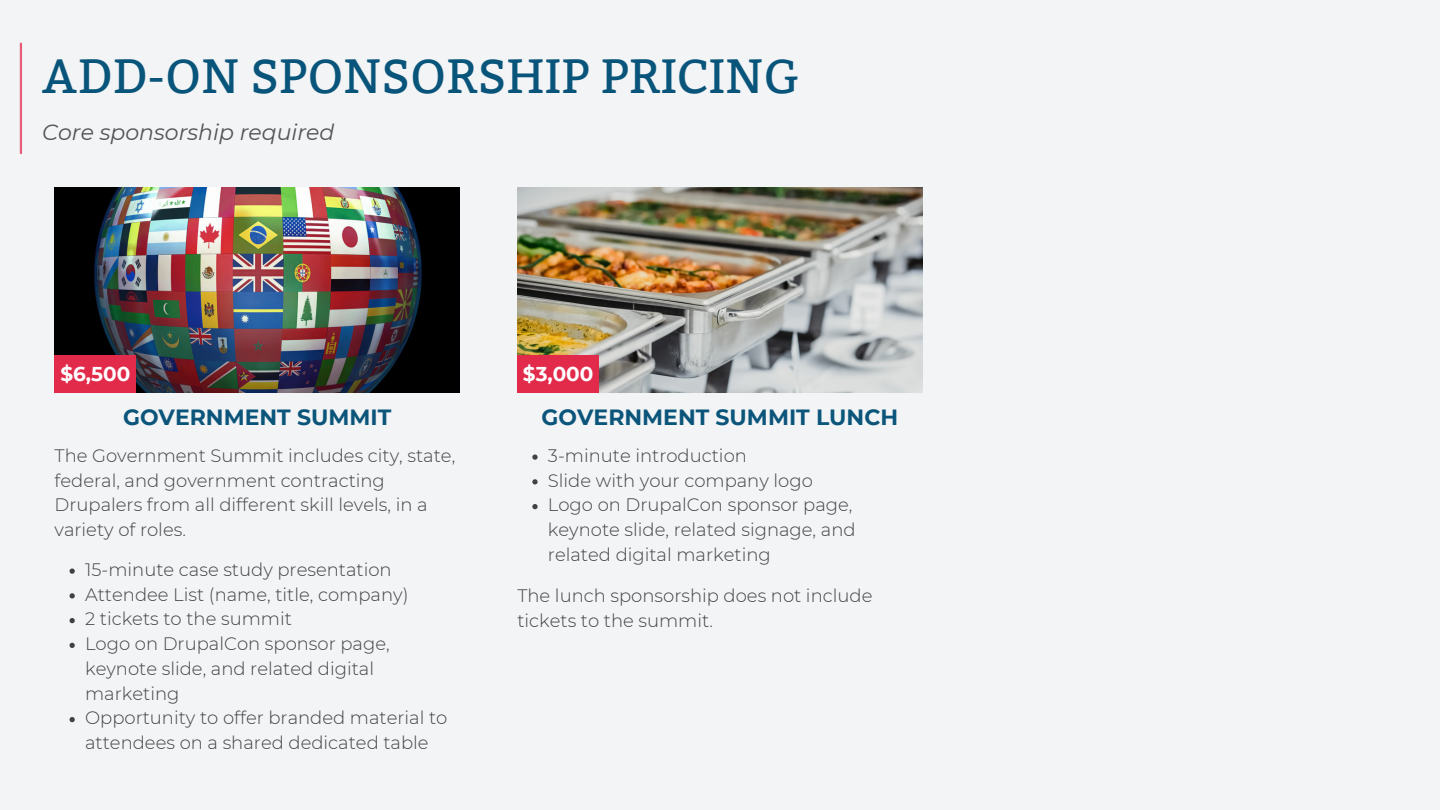
<style>
.page{position:relative;width:1440px;height:810px;background:#f2f4f5}
.page>*{position:absolute;margin:0;border:0;box-sizing:border-box;transform-origin:0 0}
.t1{font:48px "Bitter";color:#08547a}
.t2{font:700 22px "Montserrat";color:#0b557b}
.t3{font:italic 22px "Montserrat";color:#545454}
.t4{font:700 20px "Montserrat";color:#fff}
.t5{font:300 18px/24.8px "Montserrat";color:#424242}
</style>
<div class="page">
<img style="left:55px;top:188px;width:405px;height:205px">
<div style="left:55px;top:355px;width:81px;height:38px;background:#e22b4b"></div>
<hr style="left:20px;top:44px;width:2px;height:109px;background:#e22b4b">
<img style="left:517px;top:188px;width:405px;height:205px">
<div style="left:517px;top:355px;width:82px;height:38px;background:#e22b4b"></div>
<svg style="left:70px;top:568px;width:5px;height:6px"></svg>
<svg style="left:70px;top:593px;width:5px;height:5px"></svg>
<svg style="left:70px;top:618px;width:5px;height:5px"></svg>
<svg style="left:70px;top:643px;width:5px;height:5px"></svg>
<svg style="left:70px;top:717px;width:5px;height:5px"></svg>
<svg style="left:532px;top:454px;width:6px;height:6px"></svg>
<svg style="left:532px;top:479px;width:6px;height:5px"></svg>
<svg style="left:532px;top:504px;width:6px;height:5px"></svg>
<p class="t1" style="left:42px;top:48px;width:759px">ADD-ON SPONSORSHIP PRICING</p>
<p class="t3" style="left:42px;top:119px;width:294px">Core sponsorship required</p>
<p class="t4" style="left:60px;top:362px;width:71px">$6,500</p>
<p class="t4" style="left:523px;top:362px;width:72px">$3,000</p>
<p class="t2" style="left:123px;top:404px;width:270px">GOVERNMENT SUMMIT</p>
<p class="t2" style="left:542px;top:404px;width:358px">GOVERNMENT SUMMIT LUNCH</p>
<p class="t5" style="left:548px;top:443px;width:200px">3-minute introduction</p>
<p class="t5" style="left:548px;top:468px;width:266px">Slide with your company logo</p>
<p class="t5" style="left:548px;top:493px;width:309px">Logo on DrupalCon sponsor page, keynote slide, related signage, and related digital marketing</p>
<p class="t5" style="left:517px;top:583px;width:357px">The lunch sponsorship does not include tickets to the summit.</p>
<p class="t5" style="left:55px;top:443px;width:402px">The Government Summit includes city, state, federal, and government contracting Drupalers from all different skill levels, in a variety of roles.</p>
<p class="t5" style="left:85px;top:557px;width:308px">15-minute case study presentation</p>
<p class="t5" style="left:85px;top:582px;width:325px">Attendee List (name, title, company)</p>
<p class="t5" style="left:85px;top:607px;width:208px">2 tickets to the summit</p>
<p class="t5" style="left:85px;top:631px;width:306px">Logo on DrupalCon sponsor page, keynote slide, and related digital marketing</p>
<p class="t5" style="left:85px;top:706px;width:364px">Opportunity to offer branded material to attendees on a shared dedicated table</p>
</div>
